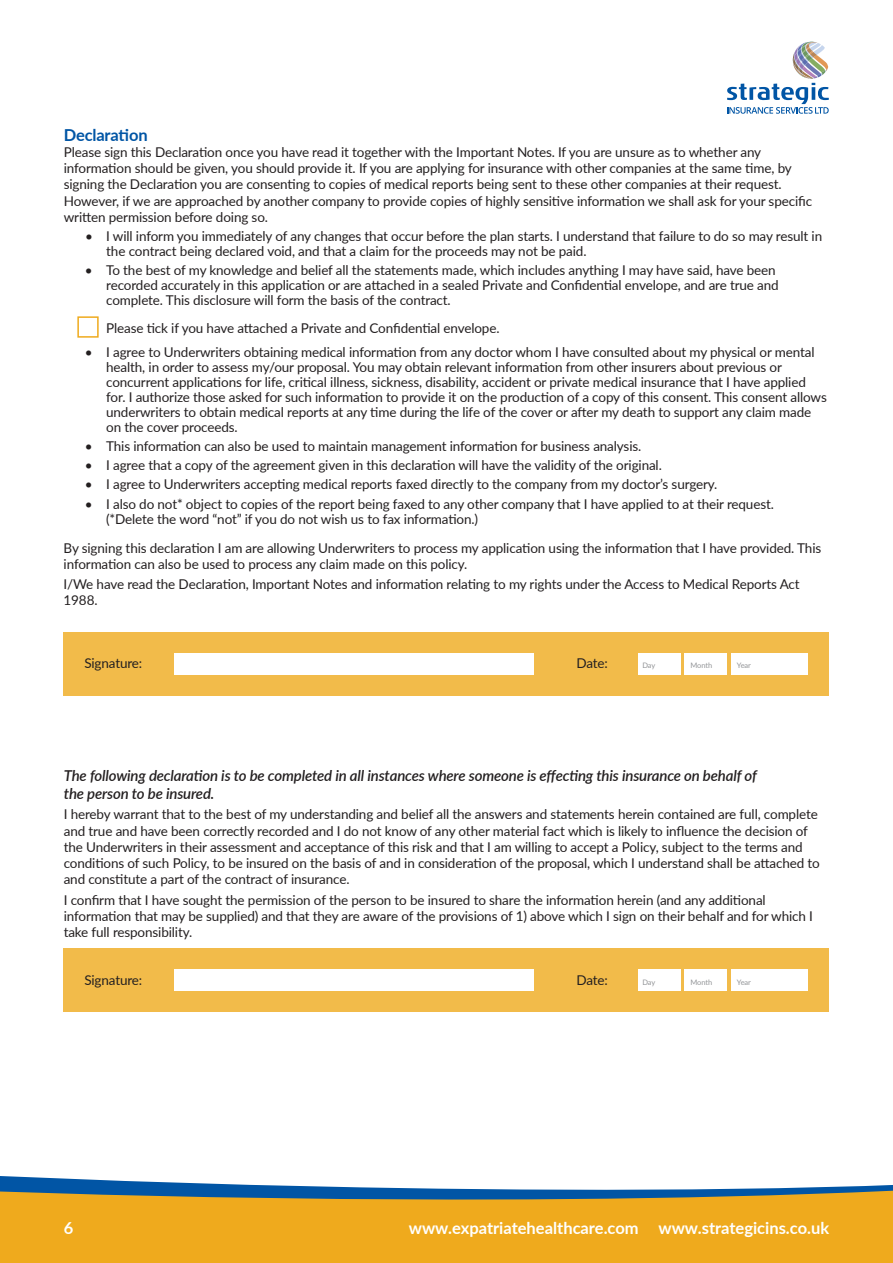
<style>
.page{position:relative;width:893px;height:1263px;background:#fff}
.page>*{position:absolute;margin:0;border:0;box-sizing:border-box;transform-origin:0 0}
.t1{font:700 16.5px "Lato";color:#fff}
.t2{font:700 16.5px "Lato";letter-spacing:-.01em;color:#0155a5}
.t3{font:italic 600 15px/18px "Lato";letter-spacing:-.01em;color:#231f20}
.t4{font:13.5px/16.2px "Lato";letter-spacing:-.01em;color:#231f20}
.t5{font:7.5px "Lato";letter-spacing:-.015em;color:#939598}
</style>
<div class="page">
<svg style="left:0;top:1176px;width:893px;height:87px;fill:#efaa1d"></svg>
<div style="left:64px;top:632px;width:765px;height:63px;background:#f2bb4a"></div>
<div style="left:638px;top:653px;width:42px;height:21px;background:#fff"></div>
<div style="left:685px;top:653px;width:42px;height:21px;background:#fff"></div>
<div style="left:731px;top:653px;width:77px;height:21px;background:#fff"></div>
<div style="left:174px;top:653px;width:359px;height:21px;background:#fff"></div>
<div style="left:64px;top:948px;width:765px;height:64px;background:#f2bb4a"></div>
<div style="left:638px;top:970px;width:42px;height:21px;background:#fff"></div>
<div style="left:685px;top:970px;width:42px;height:21px;background:#fff"></div>
<div style="left:731px;top:970px;width:77px;height:21px;background:#fff"></div>
<div style="left:174px;top:970px;width:359px;height:21px;background:#fff"></div>
<div style="left:77px;top:316px;width:22px;height:22px;background:#fff;border:2px solid #efaa1d"></div>
<svg style="left:727px;top:42px;width:102px;height:72px"></svg>
<p class="t2" style="left:64px;top:123px;width:85px">Declaration</p>
<p class="t4" style="left:64px;top:143px;width:750px">Please sign this Declaration once you have read it together with the Important Notes. If you are unsure as to whether any information should be given, you should provide it. If you are applying for insurance with other companies at the same time, by signing the Declaration you are consenting to copies of medical reports being sent to these other companies at their request.<br>However, if we are approached by another company to provide copies of highly sensitive information we shall ask for your specific written permission before doing so.</p>
<p class="t4" style="left:106px;top:228px;width:717px;line-height:15px;text-indent:-21px">• I will inform you immediately of any changes that occur before the plan starts. I understand that failure to do so may result in the contract being declared void, and that a claim for the proceeds may not be paid.</p>
<p class="t4" style="left:106px;top:262px;width:674px;line-height:15px;text-indent:-21px">• To the best of my knowledge and belief all the statements made, which includes anything I may have said, have been recorded accurately in this application or are attached in a sealed Private and Confidential envelope, and are true and complete. This disclosure will form the basis of the contract.</p>
<p class="t4" style="left:106px;top:320px;width:395px">Please tick if you have attached a Private and Confidential envelope.</p>
<p class="t4" style="left:106px;top:344px;width:722px;line-height:15px;text-indent:-21px">• I agree to Underwriters obtaining medical information from any doctor whom I have consulted about my physical or mental health, in order to assess my/our proposal. You may obtain relevant information from other insurers about previous or concurrent applications for life, critical illness, sickness, disability, accident or private medical insurance that I have applied for. I authorize those asked for such information to provide it on the production of a copy of this consent. This consent allows underwriters to obtain medical reports at any time during the life of the cover or after my death to support any claim made on the cover proceeds.</p>
<p class="t4" style="left:85px;top:437px;width:558px">• This information can also be used to maintain management information for business analysis.</p>
<p class="t4" style="left:85px;top:457px;width:578px">• I agree that a copy of the agreement given in this declaration will have the validity of the original.</p>
<p class="t4" style="left:85px;top:476px;width:634px">• I agree to Underwriters accepting medical reports faxed directly to the company from my doctor’s surgery.</p>
<p class="t4" style="left:106px;top:496px;width:669px;line-height:15px;text-indent:-21px">• I also do not* object to copies of the report being faxed to any other company that I have applied to at their request. (*Delete the word “not” if you do not wish us to fax information.)</p>
<p class="t4" style="left:64px;top:539px;width:759px">By signing this declaration I am are allowing Underwriters to process my application using the information that I have provided. This information can also be used to process any claim made on this policy.</p>
<p class="t4" style="left:64px;top:576px;width:738px">I/We have read the Declaration, Important Notes and information relating to my rights under the Access to Medical Reports Act<br>1988.</p>
<p class="t4" style="left:84px;top:654px;width:59px">Signature:</p>
<p class="t4" style="left:576px;top:654px;width:33px">Date:</p>
<p class="t5" style="left:642px;top:660px;width:14px">Day</p>
<p class="t5" style="left:690px;top:660px;width:23px">Month</p>
<p class="t5" style="left:737px;top:660px;width:16px">Year</p>
<p class="t3" style="left:64px;top:766px;width:695px">The following declaration is to be completed in all instances where someone is effecting this insurance on behalf of the person to be insured.</p>
<p class="t4" style="left:64px;top:806px;width:758px">I hereby warrant that to the best of my understanding and belief all the answers and statements herein contained are full, complete and true and have been correctly recorded and I do not know of any other material fact which is likely to influence the decision of the Underwriters in their assessment and acceptance of this risk and that I am willing to accept a Policy, subject to the terms and conditions of such Policy, to be insured on the basis of and in consideration of the proposal, which I understand shall be attached to and constitute a part of the contract of insurance.</p>
<p class="t4" style="left:64px;top:891px;width:751px">I confirm that I have sought the permission of the person to be insured to share the information herein (and any additional information that may be supplied) and that they are aware of the provisions of 1) above which I sign on their behalf and for which I take full responsibility.</p>
<p class="t4" style="left:84px;top:971px;width:59px">Signature:</p>
<p class="t4" style="left:576px;top:971px;width:33px">Date:</p>
<p class="t5" style="left:642px;top:977px;width:14px">Day</p>
<p class="t5" style="left:690px;top:977px;width:23px">Month</p>
<p class="t5" style="left:737px;top:977px;width:16px">Year</p>
<p class="t1" style="left:64px;top:1215px;width:11px">6</p>
<p class="t1" style="left:409px;top:1215px;width:422px">www.expatriatehealthcare.com www.strategicins.co.uk</p>
</div>
